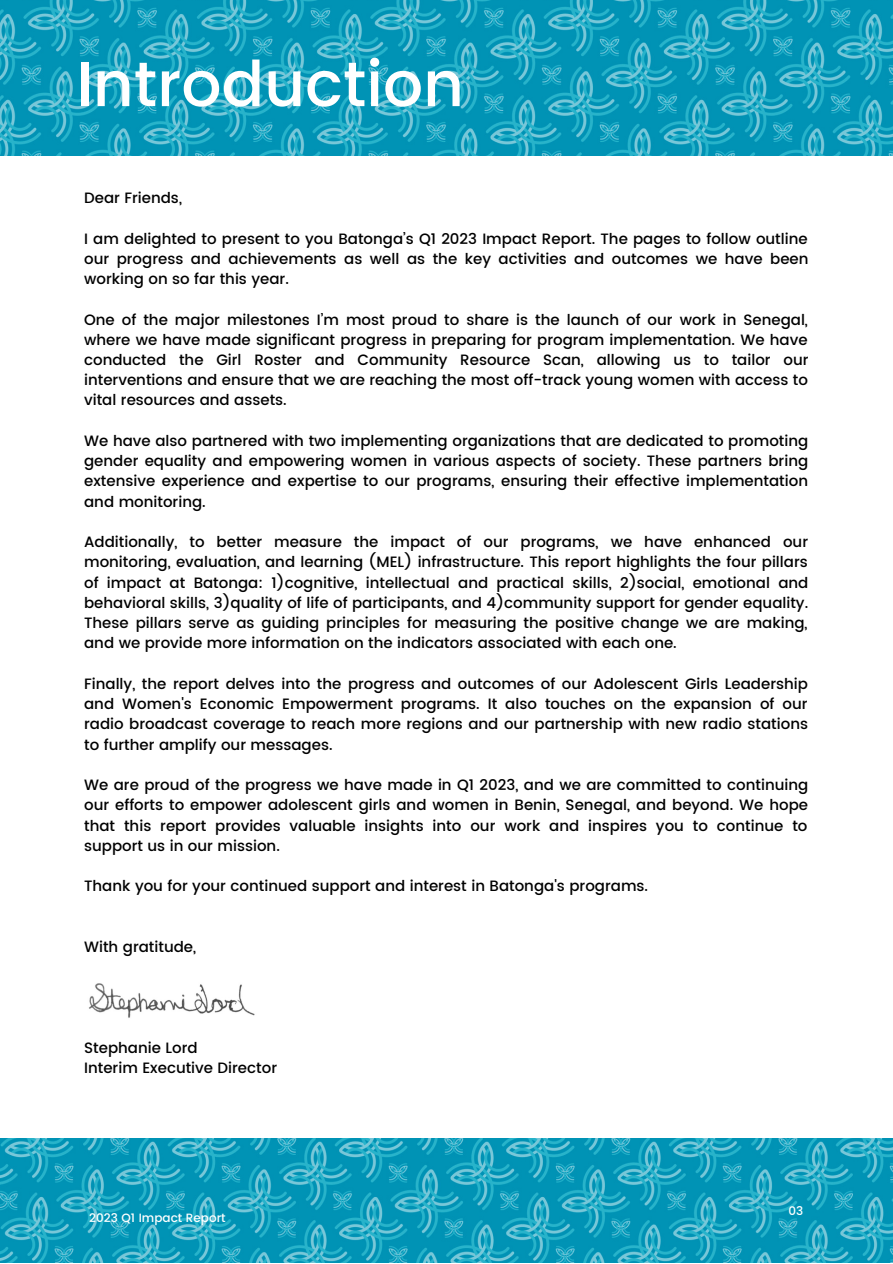
<style>
.page{position:relative;width:893px;height:1264px;background:#fff}
.page>*{position:absolute;margin:0;border:0;box-sizing:border-box;transform-origin:0 0}
.t1{font:500 63px "Poppins";color:#fff}
.t2{font:500 15px/20.2px "Poppins";color:#000;text-align:justify}
.t3{font:500 12px "Poppins";color:#fff}
</style>
<div class="page">
<img style="left:0;top:0;width:892px;height:156px">
<img style="left:0;top:1138px;width:892px;height:123px">
<img style="left:89px;top:983px;width:166px;height:35px">
<p class="t1" style="left:76px;top:47px;width:389px">Introduction</p>
<p class="t2" style="left:84px;top:188px;width:99px">Dear Friends,</p>
<p class="t2" style="left:84px;top:228px;width:726px">I am delighted to present to you Batonga’s Q1 2023 Impact Report. The pages to follow outline our progress and achievements as well as the key activities and outcomes we have been working on so far this year.</p>
<p class="t2" style="left:84px;top:309px;width:725px">One of the major milestones I’m most proud to share is the launch of our work in Senegal, where we have made significant progress in preparing for program implementation. We have conducted the Girl Roster and Community Resource Scan, allowing us to tailor our interventions and ensure that we are reaching the most off-track young women with access to vital resources and assets.</p>
<p class="t2" style="left:84px;top:430px;width:725px">We have also partnered with two implementing organizations that are dedicated to promoting gender equality and empowering women in various aspects of society. These partners bring extensive experience and expertise to our programs, ensuring their effective implementation and monitoring.</p>
<p class="t2" style="left:84px;top:532px;width:725px">Additionally, to better measure the impact of our programs, we have enhanced our monitoring, evaluation, and learning (MEL) infrastructure. This report highlights the four pillars of impact at Batonga: 1)cognitive, intellectual and practical skills, 2)social, emotional and behavioral skills, 3)quality of life of participants, and 4)community support for gender equality.<br>These pillars serve as guiding principles for measuring the positive change we are making, and we provide more information on the indicators associated with each one.</p>
<p class="t2" style="left:84px;top:673px;width:725px">Finally, the report delves into the progress and outcomes of our Adolescent Girls Leadership and Women's Economic Empowerment programs. It also touches on the expansion of our radio broadcast coverage to reach more regions and our partnership with new radio stations to further amplify our messages.</p>
<p class="t2" style="left:84px;top:774px;width:725px">We are proud of the progress we have made in Q1 2023, and we are committed to continuing our efforts to empower adolescent girls and women in Benin, Senegal, and beyond. We hope that this report provides valuable insights into our work and inspires you to continue to support us in our mission.</p>
<p class="t2" style="left:84px;top:876px;width:565px">Thank you for your continued support and interest in Batonga's programs.</p>
<p class="t2" style="left:84px;top:936px;width:114px">With gratitude,</p>
<p class="t2" style="left:84px;top:1037px;width:115px">Stephanie Lord</p>
<p class="t2" style="left:84px;top:1058px;width:194px">Interim Executive Director</p>
<p class="t3" style="left:89px;top:1210px;width:138px">2023 Q1 Impact Report</p>
<p class="t3" style="left:788px;top:1204px;width:16px">03</p>
</div>
